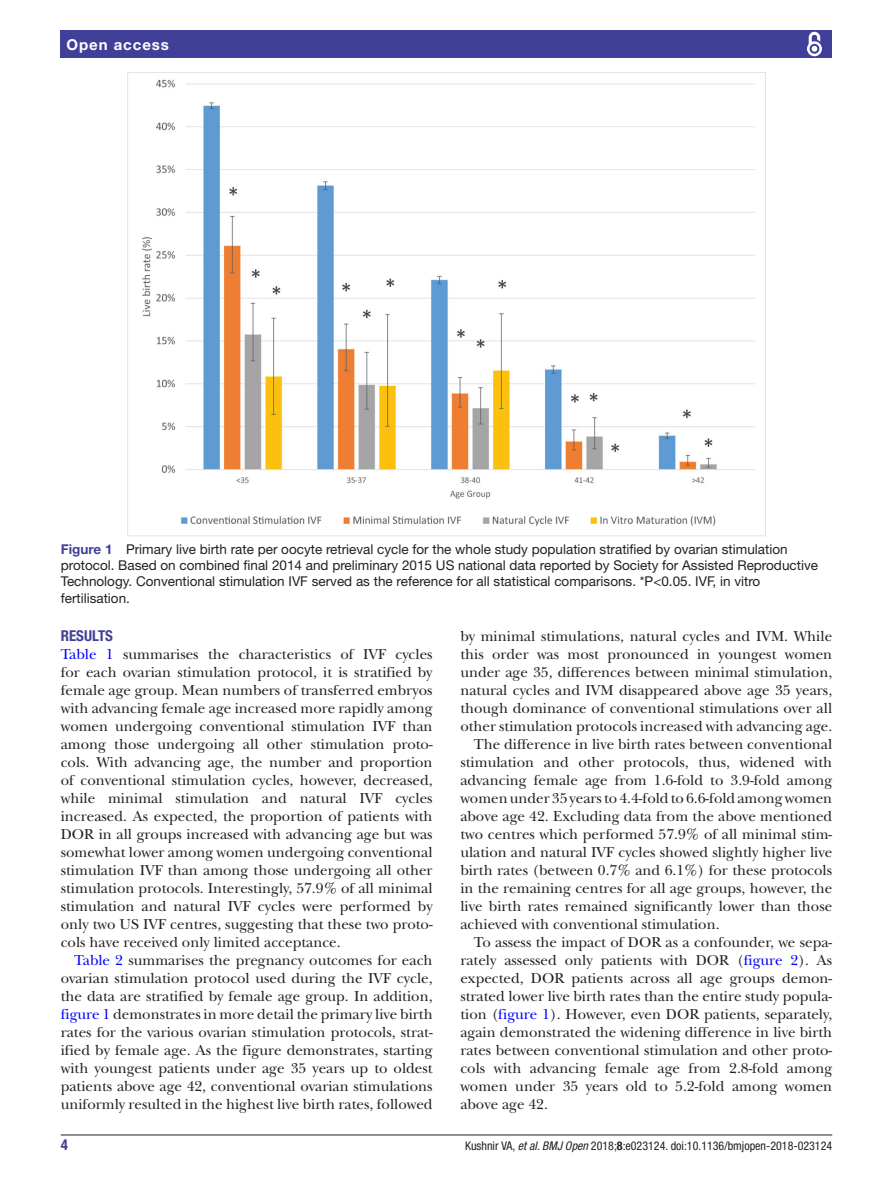
<style>
.page{position:relative;width:893px;height:1191px;background:#fff}
.page>*{position:absolute;margin:0;border:0;box-sizing:border-box;transform-origin:0 0}
.t1{font:15px/18px "New Baskerville";color:#231f20;text-align:justify}
.t2{font:700 15px "Helvetica Neue LT Std";letter-spacing:.065em;color:#fff}
.t3{font:700 condensed 15px "Helvetica Neue LT Std";color:#414099}
.t4{font:13.5px/16.2px "Helvetica Neue LT Std";color:#231f20}
.t5{font:condensed 12px "Helvetica Neue LT Std";color:#231f20}
.s1{font-weight:700;color:#414099}
.s2{color:#00f}
.s3{font-style:italic}
.s4{font-weight:700}
</style>
<div class="page">
<hr style="left:61px;top:1134px;width:771px;height:1px;background:#231f20">
<div style="left:61px;top:31px;width:771px;height:27px;background:#414099"></div>
<svg style="left:807px;top:31px;width:15px;height:26px"></svg>
<img style="left:127px;top:73px;width:638px;height:463px">
<p class="t2" style="left:66px;top:35px;width:104px">Open access</p>
<p class="t4" style="left:61px;top:541px;width:759px"><span class="s1">Figure 1</span> Primary live birth rate per oocyte retrieval cycle for the whole study population stratified by ovarian stimulation protocol. Based on combined final 2014 and preliminary 2015 US national data reported by Society for Assisted Reproductive Technology. Conventional stimulation IVF served as the reference for all statistical comparisons. *P&lt;0.05. IVF, in vitro fertilisation.</p>
<p class="t3" style="left:61px;top:627px;width:54px">RESULTS</p>
<p class="t1" style="left:61px;top:645px;width:373px"><span class="s2">Table 1</span> summarises the characteristics of IVF cycles for each ovarian stimulation protocol, it is stratified by female age group. Mean numbers of transferred embryos with advancing female age increased more rapidly among women undergoing conventional stimulation IVF than among those undergoing all other stimulation proto&shy;cols. With advancing age, the number and proportion of conventional stimulation cycles, however, decreased, while minimal stimulation and natural IVF cycles increased. As expected, the proportion of patients with DOR in all groups increased with advancing age but was somewhat lower among women undergoing conventional stimulation IVF than among those undergoing all other stimulation protocols. Interestingly, 57.9% of all minimal stimulation and natural IVF cycles were performed by only two US IVF centres, suggesting that these two proto&shy;cols have received only limited acceptance.</p>
<p class="t1" style="left:61px;top:951px;width:373px;text-indent:14px"><span class="s2">Table 2</span> summarises the pregnancy outcomes for each ovarian stimulation protocol used during the IVF cycle, the data are stratified by female age group. In addition, <span class="s2">figure 1</span> demonstrates in more detail the primary live birth rates for the various ovarian stimulation protocols, strat&shy;ified by female age. As the figure demonstrates, starting with youngest patients under age 35 years up to oldest patients above age 42, conventional ovarian stimulations uniformly resulted in the highest live birth rates, followed</p>
<p class="t1" style="left:460px;top:627px;width:373px">by minimal stimulations, natural cycles and IVM. While</p>
<p class="t1" style="left:460px;top:645px;width:373px">this order was most pronounced in youngest women</p>
<p class="t1" style="left:460px;top:663px;width:373px">under age 35, differences between minimal stimulation,</p>
<p class="t1" style="left:460px;top:681px;width:373px">natural cycles and IVM disappeared above age 35 years,</p>
<p class="t1" style="left:460px;top:699px;width:373px">though dominance of conventional stimulations over all</p>
<p class="t1" style="left:460px;top:717px;width:373px">other stimulation protocols increased with advancing age.</p>
<p class="t1" style="left:474px;top:735px;width:360px">The difference in live birth rates between conventional</p>
<p class="t1" style="left:460px;top:753px;width:373px">stimulation and other protocols, thus, widened with</p>
<p class="t1" style="left:460px;top:771px;width:373px">advancing female age from 1.6-fold to 3.9-fold among</p>
<p class="t1" style="left:460px;top:789px;width:373px">women under 35 years to 4.4-fold to 6.6-fold among women</p>
<p class="t1" style="left:460px;top:807px;width:373px">above age 42. Excluding data from the above mentioned</p>
<p class="t1" style="left:460px;top:825px;width:373px">two centres which performed 57.9% of all minimal stim-</p>
<p class="t1" style="left:460px;top:843px;width:373px">ulation and natural IVF cycles showed slightly higher live</p>
<p class="t1" style="left:460px;top:861px;width:373px">birth rates (between 0.7% and 6.1%) for these protocols</p>
<p class="t1" style="left:460px;top:879px;width:373px">in the remaining centres for all age groups, however, the</p>
<p class="t1" style="left:460px;top:897px;width:373px">live birth rates remained significantly lower than those</p>
<p class="t1" style="left:460px;top:915px;width:261px">achieved with conventional stimulation.</p>
<p class="t1" style="left:474px;top:933px;width:360px">To assess the impact of DOR as a confounder, we sepa-</p>
<p class="t1" style="left:460px;top:951px;width:373px">rately assessed only patients with DOR (<span class="s2">figure 2</span>). As</p>
<p class="t1" style="left:460px;top:969px;width:373px">expected, DOR patients across all age groups demon-</p>
<p class="t1" style="left:460px;top:987px;width:373px">strated lower live birth rates than the entire study popula-</p>
<p class="t1" style="left:460px;top:1005px;width:373px">tion (<span class="s2">figure 1</span>). However, even DOR patients, separately,</p>
<p class="t1" style="left:460px;top:1023px;width:373px">again demonstrated the widening difference in live birth</p>
<p class="t1" style="left:460px;top:1041px;width:373px">rates between conventional stimulation and other proto-</p>
<p class="t1" style="left:460px;top:1059px;width:373px">cols with advancing female age from 2.8-fold among</p>
<p class="t1" style="left:460px;top:1077px;width:373px">women under 35 years old to 5.2-fold among women</p>
<p class="t1" style="left:460px;top:1095px;width:89px">above age 42.</p>
<p class="t3" style="left:61px;top:1135px;width:9px">4</p>
<p class="t5" style="left:465px;top:1138px;width:368px">Kushnir VA, <span class="s3">et al</span>. <span class="s3">BMJ Open</span> 2018;<span class="s4">8</span>:e023124. doi:10.1136/bmjopen-2018-023124</p>
</div>
